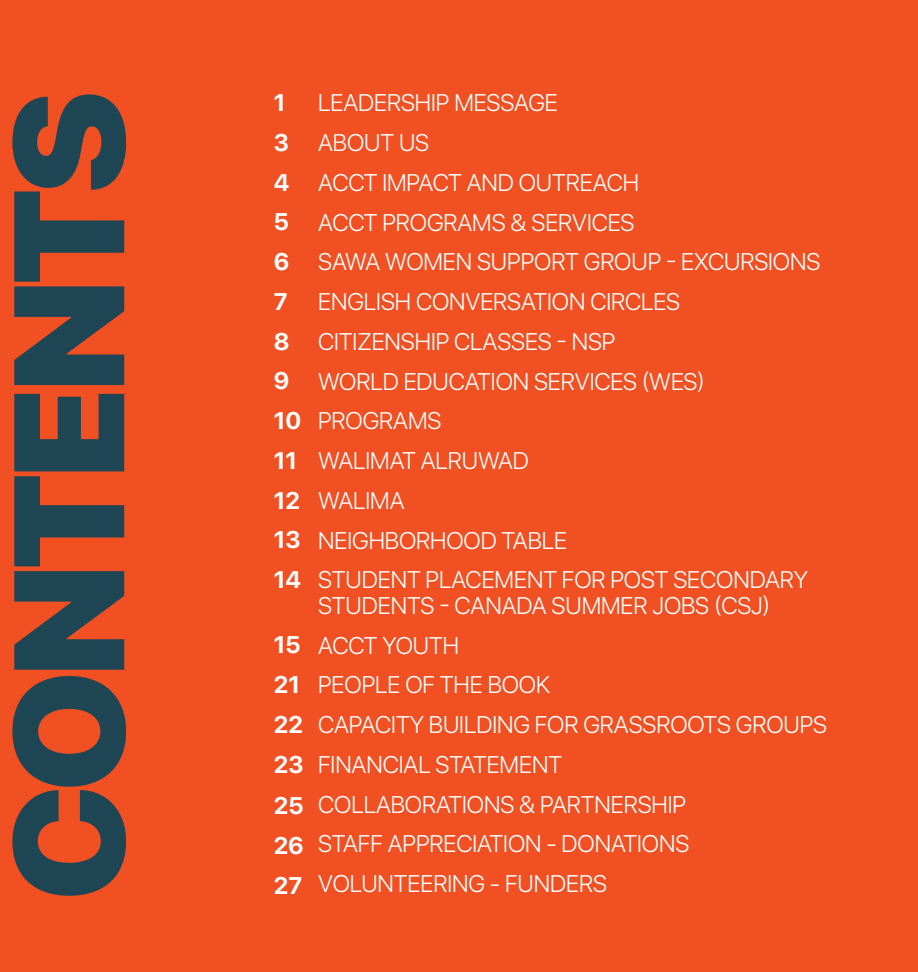
<style>
.page{position:relative;width:918px;height:972px;background:#f05022}
.page>*{position:absolute;margin:0;border:0;box-sizing:border-box;transform-origin:0 0}
.t1{font:900 156px "SF Pro Display";letter-spacing:-.04em;color:#1f4655}
.t2{font:300 24px/25.5px "SF Pro Display";color:#fff}
.Body{font:700 24px "SF Pro Display";color:#fff}
</style>
<div class="page">
<h1 class="t1" style="left:-21px;top:901px;width:812px;rotate:-90deg">CONTENTS</h1>
<p class="t2" style="left:318px;top:90px;width:241px">LEADERSHIP MESSAGE</p>
<p class="Body" style="left:274px;top:89px;width:13px">1</p>
<p class="Body" style="left:274px;top:129px;width:17px">3</p>
<p class="Body" style="left:274px;top:168px;width:17px">4</p>
<p class="Body" style="left:274px;top:208px;width:16px">5</p>
<p class="Body" style="left:274px;top:248px;width:17px">6</p>
<p class="Body" style="left:274px;top:288px;width:15px">7</p>
<p class="Body" style="left:274px;top:327px;width:17px">8</p>
<p class="Body" style="left:274px;top:367px;width:17px">9</p>
<p class="Body" style="left:274px;top:407px;width:29px">10</p>
<p class="Body" style="left:274px;top:447px;width:25px">11</p>
<p class="Body" style="left:274px;top:486px;width:27px">12</p>
<p class="Body" style="left:274px;top:526px;width:28px">13</p>
<p class="Body" style="left:274px;top:566px;width:29px">14</p>
<p class="t2" style="left:318px;top:130px;width:112px">ABOUT US</p>
<p class="t2" style="left:318px;top:170px;width:323px">ACCT IMPACT AND OUTREACH</p>
<p class="t2" style="left:318px;top:210px;width:318px">ACCT PROGRAMS &amp; SERVICES</p>
<p class="t2" style="left:318px;top:249px;width:504px">SAWA WOMEN SUPPORT GROUP - EXCURSIONS</p>
<p class="t2" style="left:318px;top:289px;width:363px">ENGLISH CONVERSATION CIRCLES</p>
<p class="t2" style="left:318px;top:329px;width:299px">CITIZENSHIP CLASSES - NSP</p>
<p class="t2" style="left:318px;top:369px;width:388px">WORLD EDUCATION SERVICES (WES)</p>
<p class="t2" style="left:318px;top:408px;width:125px">PROGRAMS</p>
<p class="t2" style="left:318px;top:448px;width:212px">WALIMAT ALRUWAD</p>
<p class="t2" style="left:318px;top:488px;width:88px">WALIMA</p>
<p class="t2" style="left:318px;top:528px;width:250px">NEIGHBORHOOD TABLE</p>
<p class="t2" style="left:318px;top:567px;width:492px">STUDENT PLACEMENT FOR POST SECONDARY<br>STUDENTS - CANADA SUMMER JOBS (CSJ)</p>
<p class="t2" style="left:318px;top:633px;width:142px">ACCT YOUTH</p>
<p class="t2" style="left:318px;top:672px;width:234px">PEOPLE OF THE BOOK</p>
<p class="t2" style="left:318px;top:712px;width:510px">CAPACITY BUILDING FOR GRASSROOTS GROUPS</p>
<p class="t2" style="left:318px;top:752px;width:245px">FINANCIAL STATEMENT</p>
<p class="t2" style="left:318px;top:791px;width:369px">COLLABORATIONS &amp; PARTNERSHIP</p>
<p class="t2" style="left:318px;top:831px;width:373px">STAFF APPRECIATION - DONATIONS</p>
<p class="t2" style="left:318px;top:871px;width:290px">VOLUNTEERING - FUNDERS</p>
<p class="Body" style="left:274px;top:631px;width:28px">15</p>
<p class="Body" style="left:274px;top:671px;width:27px">21</p>
<p class="Body" style="left:274px;top:711px;width:30px">22</p>
<p class="Body" style="left:274px;top:751px;width:31px">23</p>
<p class="Body" style="left:274px;top:791px;width:31px">25</p>
<p class="Body" style="left:274px;top:831px;width:31px">26</p>
<p class="Body" style="left:274px;top:871px;width:30px">27</p>
</div>
